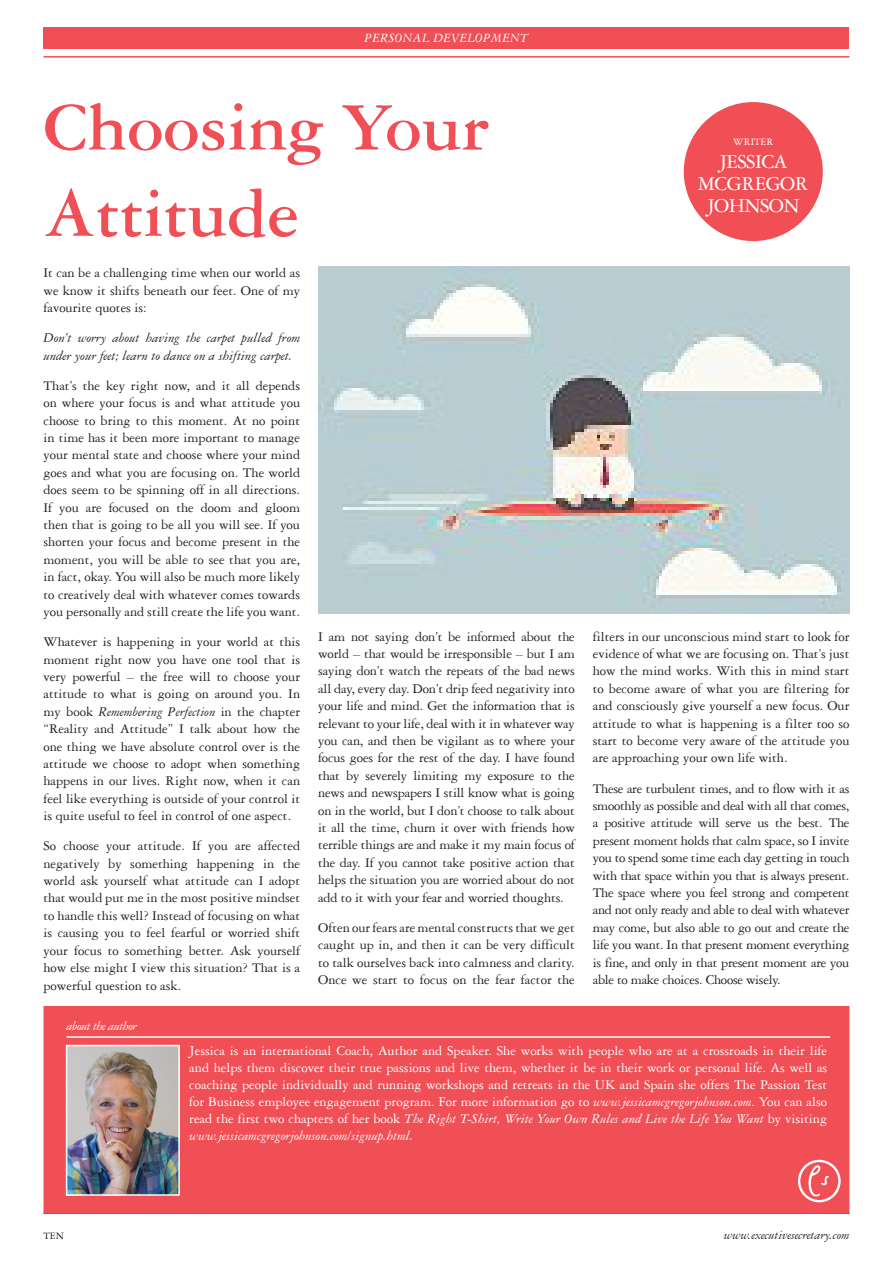
<style>
.page{position:relative;width:893px;height:1263px;background:#fff}
.page>*{position:absolute;margin:0;border:0;box-sizing:border-box;transform-origin:0 0}
.t1{font:700 72px/86.4px "Garamond Three";color:#ef4f55}
.t2{font:21px/22.5px "Garamond Three";letter-spacing:-.03em;color:#fff;text-align:center}
.t3{font:14.25px/17.4px "Garamond Three";color:#231f20;text-align:justify}
.t4{font:14.25px/17.1px "Garamond Three";color:#fff;text-align:justify}
.t5{font:italic 14.25px/17.4px "Garamond Three";color:#231f20}
.t6{font:italic 13.5px "Garamond Three";color:#231f20}
.t7{font:italic 13.5px "Garamond Three";letter-spacing:.02em;color:#fff}
.t8{font:italic 13.5px "Garamond Three";letter-spacing:-.03em;color:#fff}
.t9{font:10.5px "Garamond Three";color:#fff}
.t10{font:10.5px "Garamond Three";color:#231f20}
.s1{font-style:italic}
</style>
<div class="page">
<div style="left:44px;top:27px;width:805px;height:21px;background:#ef4f55"></div>
<hr style="left:44px;top:56px;width:805px;height:2px;background:#ef4f55">
<div style="left:684px;top:102px;width:139px;height:139px;background:#ef4f55;border-radius:50%"></div>
<img style="left:318px;top:267px;width:531px;height:346px">
<div style="left:44px;top:1006px;width:805px;height:208px;background:#ef4f55;border:2px solid #ef4f55"></div>
<img style="left:69px;top:1048px;width:108px;height:145px">
<div style="left:66px;top:1045px;width:114px;height:151px;border:2px solid #fff"></div>
<svg style="left:798px;top:1160px;width:43px;height:42px"></svg>
<hr style="left:67px;top:1036px;width:763px;height:2px;background:#fff">
<p class="t7" style="left:365px;top:31px;width:165px">PERSONAL DEVELOPMENT</p>
<h1 class="t1" style="left:44px;top:84px;width:448px">Choosing Your<br>Attitude</h1>
<p class="t3" style="left:44px;top:264px;width:258px">It can be a challenging time when our world as we know it shifts beneath our feet. One of my favourite quotes is:</p>
<p class="t5" style="left:44px;top:329px;width:258px">Don’t worry about having the carpet pulled from under your feet; learn to dance on a shifting carpet.</p>
<p class="t3" style="left:44px;top:377px;width:258px">That’s the key right now, and it all depends on where your focus is and what attitude you choose to bring to this moment. At no point in time has it been more important to manage your mental state and choose where your mind goes and what you are focusing on. The world does seem to be spinning off in all directions.<br>If you are focused on the doom and gloom then that is going to be all you will see. If you shorten your focus and become present in the moment, you will be able to see that you are, in fact, okay. You will also be much more likely to creatively deal with whatever comes towards you personally and still create the life you want.</p>
<p class="t3" style="left:44px;top:633px;width:258px">Whatever is happening in your world at this moment right now you have one tool that is very powerful – the free will to choose your attitude to what is going on around you. In my book <span class="s1">Remembering Perfection</span> in the chapter “Reality and Attitude” I talk about how the one thing we have absolute control over is the attitude we choose to adopt when something happens in our lives. Right now, when it can feel like everything is outside of your control it is quite useful to feel in control of one aspect.</p>
<p class="t3" style="left:44px;top:837px;width:258px">So choose your attitude. If you are affected negatively by something happening in the world ask yourself what attitude can I adopt that would put me in the most positive mindset to handle this well? Instead of focusing on what is causing you to feel fearful or worried shift your focus to something better. Ask yourself how else might I view this situation? That is a powerful question to ask.</p>
<p class="t8" style="left:67px;top:1018px;width:72px">about the author</p>
<p class="t3" style="left:318px;top:628px;width:258px">I am not saying don’t be informed about the world – that would be irresponsible – but I am saying don’t watch the repeats of the bad news all day, every day. Don’t drip feed negativity into your life and mind. Get the information that is relevant to your life, deal with it in whatever way you can, and then be vigilant as to where your focus goes for the rest of the day. I have found that by severely limiting my exposure to the news and newspapers I still know what is going on in the world, but I don’t choose to talk about it all the time, churn it over with friends how terrible things are and make it my main focus of the day. If you cannot take positive action that helps the situation you are worried about do not add to it with your fear and worried thoughts.</p>
<p class="t3" style="left:318px;top:919px;width:258px">Often our fears are mental constructs that we get caught up in, and then it can be very difficult to talk ourselves back into calmness and clarity.<br>Once we start to focus on the fear factor the</p>
<p class="t9" style="left:733px;top:136px;width:42px">WRITER</p>
<h2 class="t2" style="left:698px;top:150px;width:113px">JESSICA<br>MCGREGOR<br>JOHNSON</h2>
<p class="t3" style="left:593px;top:628px;width:258px">filters in our unconscious mind start to look for evidence of what we are focusing on. That’s just how the mind works. With this in mind start to become aware of what you are filtering for and consciously give yourself a new focus. Our attitude to what is happening is a filter too so start to become very aware of the attitude you are approaching your own life with.</p>
<p class="t3" style="left:593px;top:780px;width:258px">These are turbulent times, and to flow with it as smoothly as possible and deal with all that comes, a positive attitude will serve us the best. The present moment holds that calm space, so I invite you to spend some time each day getting in touch with that space within you that is always present.<br>The space where you feel strong and competent and not only ready and able to deal with whatever may come, but also able to go out and create the life you want. In that present moment everything is fine, and only in that present moment are you able to make choices. Choose wisely.</p>
<p class="t10" style="left:44px;top:1230px;width:22px">ten</p>
<p class="t4" style="left:189px;top:1042px;width:639px">Jessica is an international Coach, Author and Speaker. She works with people who are at a crossroads in their life and helps them discover their true passions and live them, whether it be in their work or personal life. As well as coaching people individually and running workshops and retreats in the UK and Spain she offers The Passion Test for Business employee engagement program. For more information go to <span class="s1">www.jessicamcgregorjohnson.com</span>. You can also read the first two chapters of her book <span class="s1">The Right T-Shirt, Write Your Own Rules and Live the Life You Want</span> by visiting <span class="s1">www.jessicamcgregorjohnson.com/signup.html.</span></p>
<p class="t6" style="left:724px;top:1227px;width:127px">www.executivesecretary.com</p>
</div>
